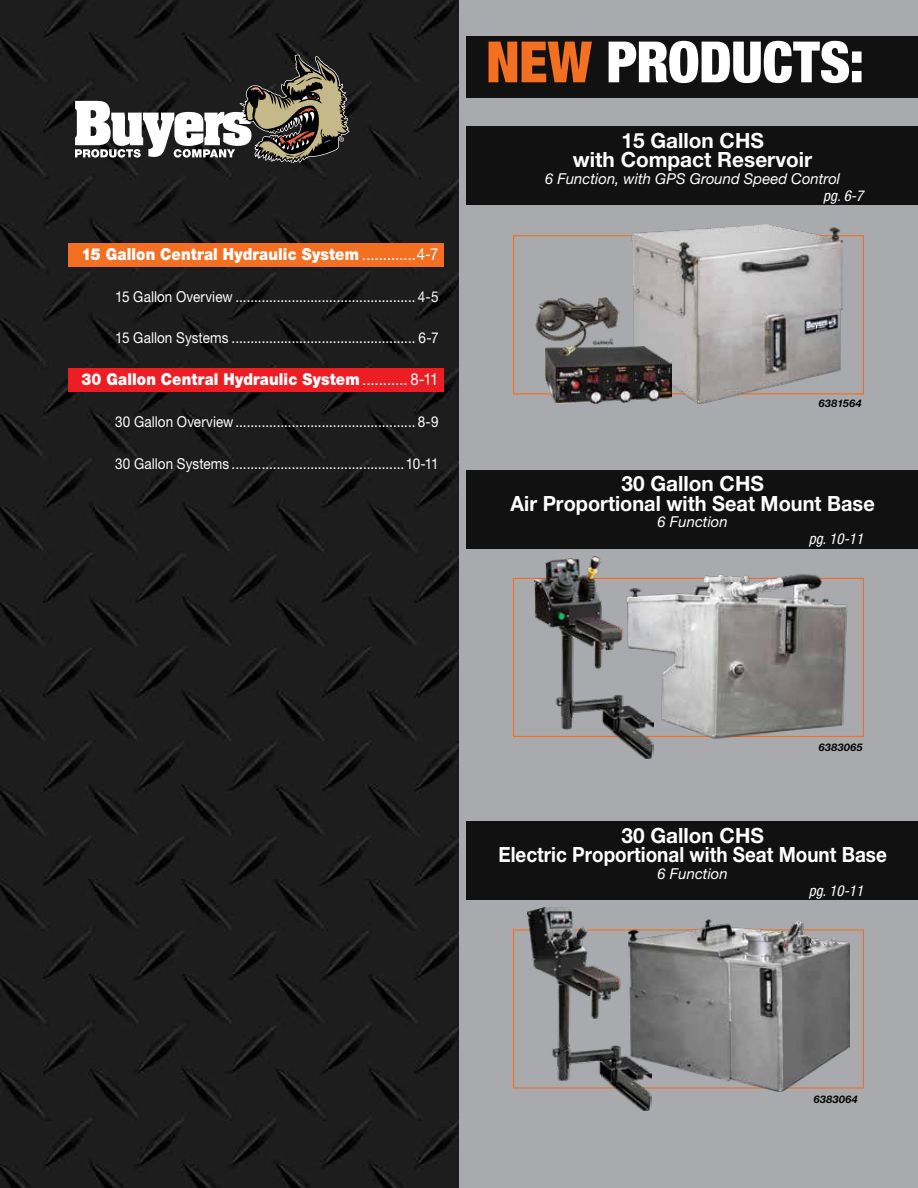
<style>
.page{position:relative;width:918px;height:1188px;background:#a8aaad}
.page>*{position:absolute;margin:0;border:0;box-sizing:border-box;transform-origin:0 0}
.t1{font:900 condensed 57px "Helvetica Neue LT Pro";letter-spacing:-.01em;color:#fff}
.t2{font:700 21px/19.5px "Helvetica Neue LT Pro";color:#fff;text-align:center}
.t3{font:900 16.5px "Helvetica Neue LT Pro";letter-spacing:.01em;color:#fff;scale:.9 1}
.t4{font:15px "Helvetica Neue LT Pro";letter-spacing:.005em;color:#fff;scale:.9 1}
.t5{font:italic 15px "Helvetica Neue LT Pro";color:#fff}
.t6{font:italic condensed 15px "Helvetica Neue LT Pro";color:#fff}
.t7{font:italic 700 10.5px "Helvetica Neue LT Pro";letter-spacing:.05em;color:#000}
.s1{font-weight:400}
.s2{color:#f36f21}
</style>
<div class="page">
<div style="left:466px;top:36px;width:452px;height:62px;background:#111"></div>
<img style="left:0;top:0;width:459px;height:1188px">
<div style="left:68px;top:369px;width:376px;height:23px;background:#ed1d24"></div>
<div style="left:68px;top:243px;width:376px;height:24px;background:#f36f21"></div>
<svg style="left:75px;top:55px;width:275px;height:108px;background:#5e5c56"></svg>
<div style="left:466px;top:127px;width:452px;height:78px;background:#111"></div>
<div style="left:466px;top:470px;width:452px;height:79px;background:#111"></div>
<img style="left:653px;top:574px;width:199px;height:169px">
<img style="left:535px;top:556px;width:118px;height:203px">
<div style="left:466px;top:822px;width:452px;height:78px;background:#111"></div>
<img style="left:651px;top:920px;width:199px;height:171px">
<img style="left:528px;top:908px;width:123px;height:202px">
<img style="left:632px;top:224px;width:210px;height:179px">
<img style="left:546px;top:347px;width:126px;height:56px">
<img style="left:535px;top:298px;width:84px;height:57px">
<p class="t3" style="left:82px;top:244px;width:398px">15 Gallon Central Hydraulic System <span class="s1">.............4-7</span></p>
<p class="t4" style="left:115px;top:287px;width:361px">15 Gallon Overview ................................................ 4-5</p>
<p class="t4" style="left:115px;top:329px;width:361px">15 Gallon Systems ................................................. 6-7</p>
<p class="t3" style="left:82px;top:370px;width:398px">30 Gallon Central Hydraulic System <span class="s1">........... 8-11</span></p>
<p class="t4" style="left:115px;top:413px;width:361px">30 Gallon Overview................................................ 8-9</p>
<p class="t4" style="left:115px;top:455px;width:361px">30 Gallon Systems ..............................................10-11</p>
<h1 class="t1" style="left:486px;top:27px;width:380px"><span class="s2">NEW</span> PRODUCTS:</h1>
<h2 class="t2" style="left:573px;top:130px;width:241px">15 Gallon CHS<br>with Compact Reservoir</h2>
<p class="t5" style="left:545px;top:169px;width:297px">6 Function, with GPS Ground Speed Control</p>
<p class="t6" style="left:823px;top:187px;width:42px">pg. 6-7</p>
<p class="t7" style="left:819px;top:397px;width:44px">6381564</p>
<h2 class="t2" style="left:511px;top:474px;width:366px">30 Gallon CHS<br>Air Proportional with Seat Mount Base</h2>
<p class="t5" style="left:658px;top:513px;width:72px">6 Function</p>
<p class="t6" style="left:809px;top:530px;width:56px">pg. 10-11</p>
<p class="t7" style="left:819px;top:741px;width:45px">6383065</p>
<h2 class="t2" style="left:498px;top:825px;width:390px">30 Gallon CHS<br>Electric Proportional with Seat Mount Base</h2>
<p class="t5" style="left:658px;top:864px;width:72px">6 Function</p>
<p class="t6" style="left:809px;top:882px;width:56px">pg. 10-11</p>
<p class="t7" style="left:814px;top:1093px;width:45px">6383064</p>
</div>
